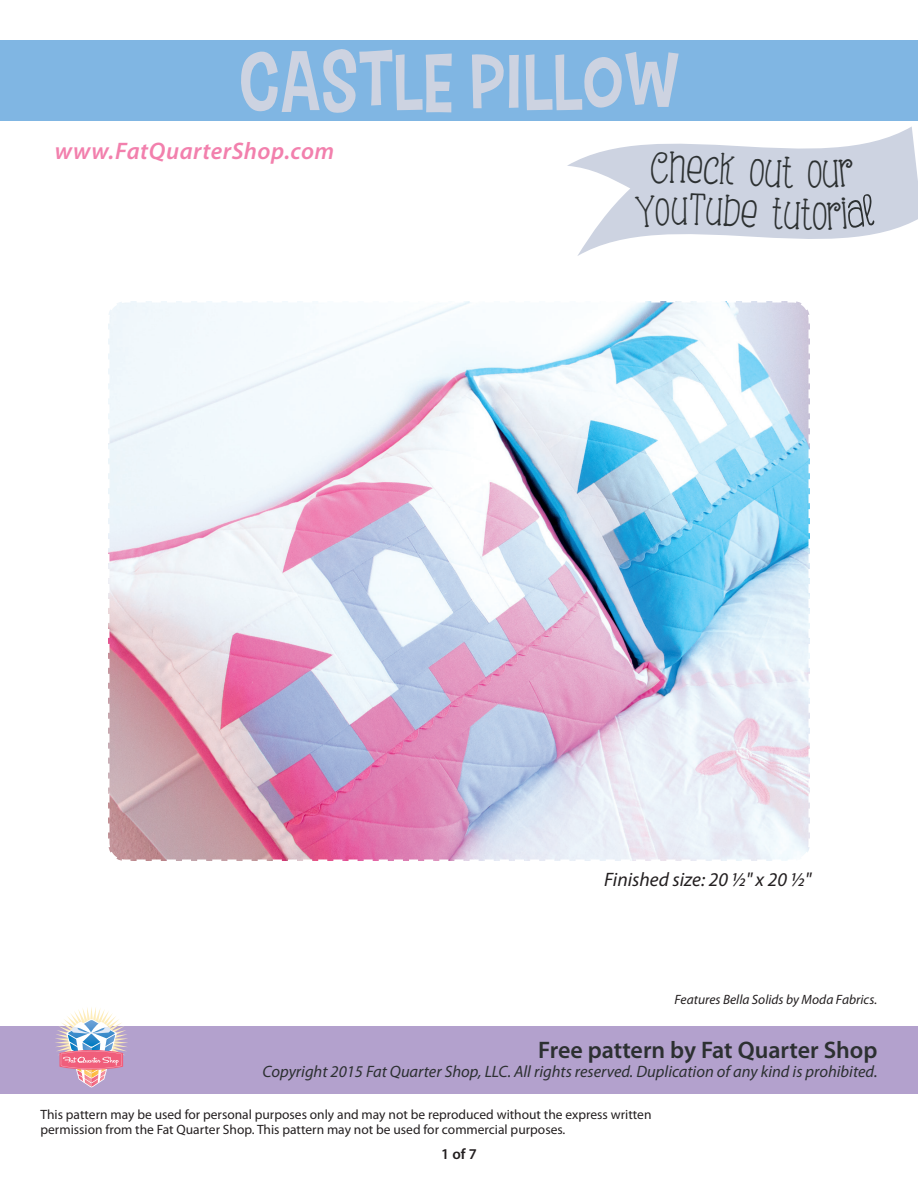
<style>
.page{position:relative;width:918px;height:1188px;background:#fff}
.page>*{position:absolute;margin:0;border:0;box-sizing:border-box;transform-origin:0 0}
.t1{font:81px "Carton Six";letter-spacing:.005em;color:#cdd3e1}
.t2{font:45px "Making Lettering Tall demo";color:#2c3031}
.t3{font:600 24px "Myriad Pro";color:#2c3031}
.t4{font:italic 600 24px "Myriad Pro";letter-spacing:.02em;color:#f280ad}
.t5{font:italic 19.5px "Myriad Pro";color:#231f20}
.t6{font:italic 16.5px "Myriad Pro";color:#2c3031}
.t7{font:600 15px "Myriad Pro";color:#231f20}
.t8{font:13.5px/15px "Myriad Pro";color:#231f20}
.t9{font:italic 13.5px "Myriad Pro";color:#231f20}
</style>
<div class="page">
<div style="left:0;top:1026px;width:918px;height:68px;background:#b3a1cd"></div>
<div style="left:0;top:40px;width:918px;height:82px;background:#80b6e3"></div>
<svg style="left:55px;top:1007px;width:73px;height:81px"></svg>
<svg style="left:567px;top:121px;width:351px;height:135px"></svg>
<svg style="left:108px;top:301px;width:702px;height:560px"></svg>
<div style="left:635px;top:152px;width:242px;height:78px;background:#cdd3e1"></div>
<h1 class="t1" style="left:238px;top:34px;width:444px">CASTLE PILLOW</h1>
<h3 class="t4" style="left:55px;top:136px;width:281px">www.FatQuarterShop.com</h3>
<h2 class="t2" style="left:670px;top:151px;width:17px">h</h2>
<h3 class="t5" style="left:604px;top:867px;width:208px">Finished size: 20 1/2" x 20 1/2"</h3>
<p class="t9" style="left:674px;top:991px;width:205px">Features Bella Solids by Moda Fabrics.</p>
<h3 class="t3" style="left:538px;top:1034px;width:341px">Free pattern by Fat Quarter Shop</h3>
<p class="t6" style="left:263px;top:1062px;width:616px">Copyright 2015 Fat Quarter Shop, LLC. All rights reserved. Duplication of any kind is prohibited.</p>
<p class="t8" style="left:40px;top:1107px;width:613px">This pattern may be used for personal purposes only and may not be reproduced without the express written permission from the Fat Quarter Shop. This pattern may not be used for commercial purposes.</p>
<p class="t7" style="left:441px;top:1144px;width:37px">1 of 7</p>
</div>
